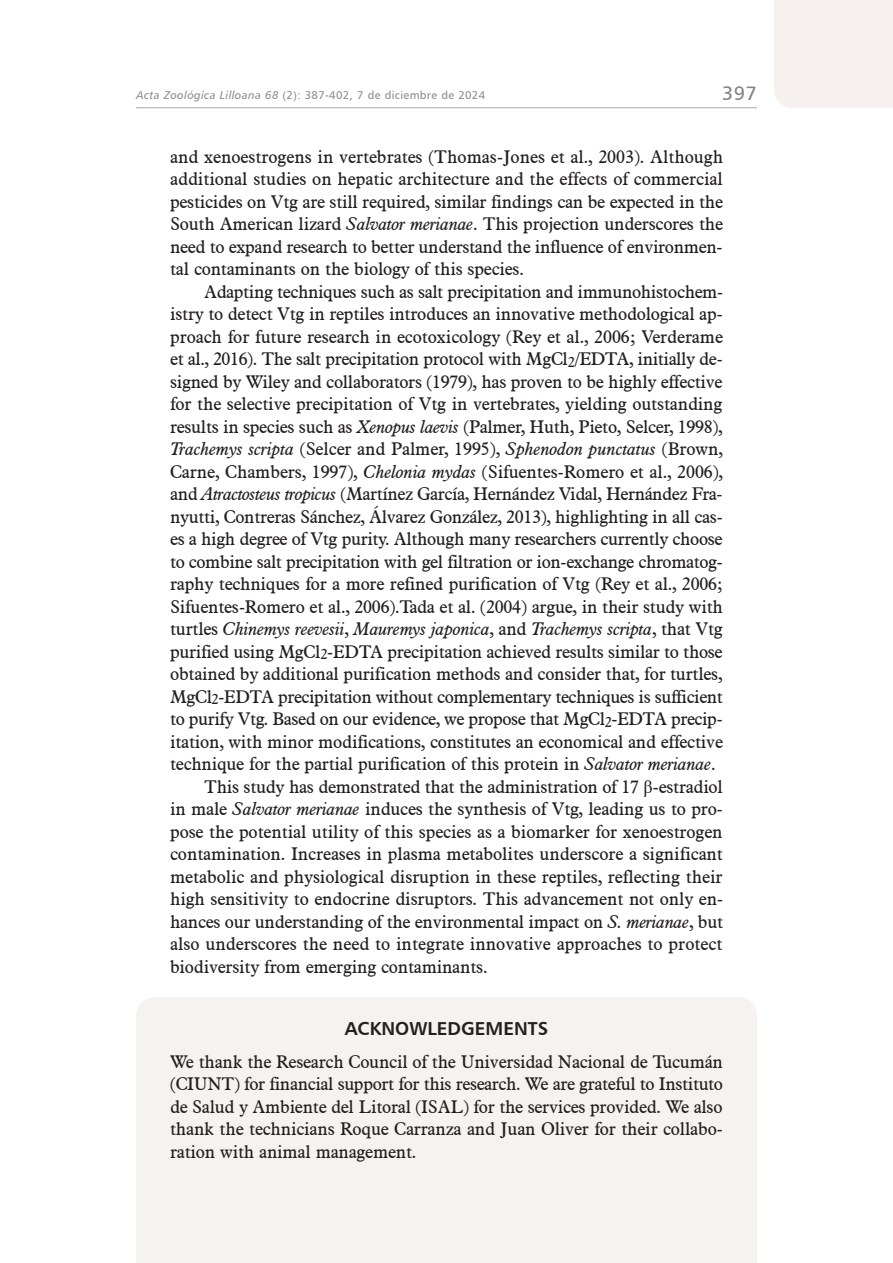
<style>
.page{position:relative;width:893px;height:1263px;background:#fff}
.page>*{position:absolute;margin:0;border:0;box-sizing:border-box;transform-origin:0 0}
.t1{font:19.5px "Humanist 777 BT Roman B";color:#808285}
.t2{font:18.75px "Humanist 777 BT Bold B";color:#231f20}
.t3{font:18px/22.5px "Aldine 721 BT";letter-spacing:-.015em;color:#231f20;text-align:justify}
.t4{font:italic 18px "Aldine 721 BT";letter-spacing:-.01em;color:#231f20}
.t5{font:11.25px "Humanist 777 BT Roman B";letter-spacing:.03em;color:#8a8c8f}
.s1{font-family:"Humanist 777 BT Italic B"}
.s2{font-style:italic}
.s3{font-style:normal}
.s4{font-family:"Times New Roman"}
</style>
<div class="page">
<hr style="left:136px;top:107px;width:621px;height:1px;background:#a8a9ad">
<div style="left:774px;top:0;width:119px;height:108px;background:#f6f1ee"></div>
<div style="left:136px;top:997px;width:621px;height:266px;background:#f6f2ef"></div>
<p class="t5" style="left:136px;top:88px;width:351px"><span class="s1">Acta Zoológica Lilloana 68</span> (2): 387-402, 7 de diciembre de 2024</p>
<p class="t1" style="left:722px;top:81px;width:36px">397</p>
<p class="t3" style="left:170px;top:145px;width:555px">and xenoestrogens in vertebrates (Thomas-Jones et al., 2003). Although additional studies on hepatic architecture and the effects of commercial pesticides on Vtg are still required, similar findings can be expected in the South American lizard <span class="s2">Salvator merianae</span>. This projection underscores the need to expand research to better understand the influence of environmen&shy;tal contaminants on the biology of this species.</p>
<p class="t3" style="left:204px;top:280px;width:520px">Adapting techniques such as salt precipitation and immunohistochem-</p>
<p class="t3" style="left:170px;top:302px;width:554px">istry to detect Vtg in reptiles introduces an innovative methodological ap-</p>
<p class="t3" style="left:170px;top:325px;width:554px">proach for future research in ecotoxicology (Rey et al., 2006; Verderame</p>
<p class="t3" style="left:170px;top:347px;width:554px">et al., 2016). The salt precipitation protocol with MgCl<sub>2</sub>/EDTA, initially de-</p>
<p class="t3" style="left:170px;top:370px;width:554px">signed by Wiley and collaborators (1979), has proven to be highly effective</p>
<p class="t3" style="left:170px;top:392px;width:554px">for the selective precipitation of Vtg in vertebrates, yielding outstanding</p>
<p class="t3" style="left:170px;top:415px;width:554px">results in species such as <span class="s2">Xenopus laevis</span> (Palmer, Huth, Pieto, Selcer, 1998),</p>
<p class="t4" style="left:170px;top:438px;width:554px">Trachemys scripta <span class="s3">(Selcer and Palmer, 1995),</span> Sphenodon punctatus <span class="s3">(Brown,</span></p>
<p class="t3" style="left:170px;top:460px;width:554px">Carne, Chambers, 1997), <span class="s2">Chelonia mydas</span> (Sifuentes-Romero et al., 2006),</p>
<p class="t3" style="left:170px;top:482px;width:554px">and <span class="s2">Atractosteus tropicus</span> (Martínez García, Hernández Vidal, Hernández Fra-</p>
<p class="t3" style="left:170px;top:505px;width:554px">nyutti, Contreras Sánchez, Álvarez González, 2013), highlighting in all cas-</p>
<p class="t3" style="left:170px;top:527px;width:554px">es a high degree of Vtg purity. Although many researchers currently choose</p>
<p class="t3" style="left:170px;top:550px;width:554px">to combine salt precipitation with gel filtration or ion-exchange chromatog-</p>
<p class="t3" style="left:170px;top:572px;width:554px">raphy techniques for a more refined purification of Vtg (Rey et al., 2006;</p>
<p class="t3" style="left:170px;top:595px;width:554px">Sifuentes-Romero et al., 2006).Tada et al. (2004) argue, in their study with</p>
<p class="t4" style="left:170px;top:618px;width:554px"><span class="s3">turtles</span> Chinemys reevesii<span class="s3">,</span> Mauremys japonica<span class="s3">, and</span> Trachemys scripta<span class="s3">, that Vtg</span></p>
<p class="t3" style="left:170px;top:640px;width:554px">purified using MgCl<sub>2</sub>-EDTA precipitation achieved results similar to those</p>
<p class="t3" style="left:170px;top:662px;width:554px">obtained by additional purification methods and consider that, for turtles,</p>
<p class="t3" style="left:170px;top:685px;width:554px">MgCl<sub>2</sub>-EDTA precipitation without complementary techniques is sufficient</p>
<p class="t3" style="left:170px;top:707px;width:554px">to purify Vtg. Based on our evidence, we propose that MgCl<sub>2</sub>-EDTA precip-</p>
<p class="t3" style="left:170px;top:730px;width:554px">itation, with minor modifications, constitutes an economical and effective</p>
<p class="t3" style="left:170px;top:752px;width:547px">technique for the partial purification of this protein in <span class="s2">Salvator merianae</span>.</p>
<p class="t3" style="left:204px;top:775px;width:520px">This study has demonstrated that the administration of 17 <span class="s4">β</span>-estradiol</p>
<p class="t3" style="left:170px;top:797px;width:554px">in male <span class="s2">Salvator merianae</span> induces the synthesis of Vtg, leading us to pro-</p>
<p class="t3" style="left:170px;top:820px;width:554px">pose the potential utility of this species as a biomarker for xenoestrogen</p>
<p class="t3" style="left:170px;top:842px;width:554px">contamination. Increases in plasma metabolites underscore a significant</p>
<p class="t3" style="left:170px;top:865px;width:554px">metabolic and physiological disruption in these reptiles, reflecting their</p>
<p class="t3" style="left:170px;top:887px;width:554px">high sensitivity to endocrine disruptors. This advancement not only en-</p>
<p class="t3" style="left:170px;top:910px;width:555px">hances our understanding of the environmental impact on <span class="s2">S. merianae</span>, but</p>
<p class="t3" style="left:170px;top:932px;width:554px">also underscores the need to integrate innovative approaches to protect</p>
<p class="t3" style="left:170px;top:955px;width:319px">biodiversity from emerging contaminants.</p>
<p class="t2" style="left:345px;top:1016px;width:205px">ACKNOWLEDGEMENTS</p>
<p class="t3" style="left:170px;top:1050px;width:554px">We thank the Research Council of the Universidad Nacional de Tucumán (CIUNT) for financial support for this research. We are grateful to Instituto de Salud y Ambiente del Litoral (ISAL) for the services provided. We also thank the technicians Roque Carranza and Juan Oliver for their collabo&shy;ration with animal management.</p>
</div>
